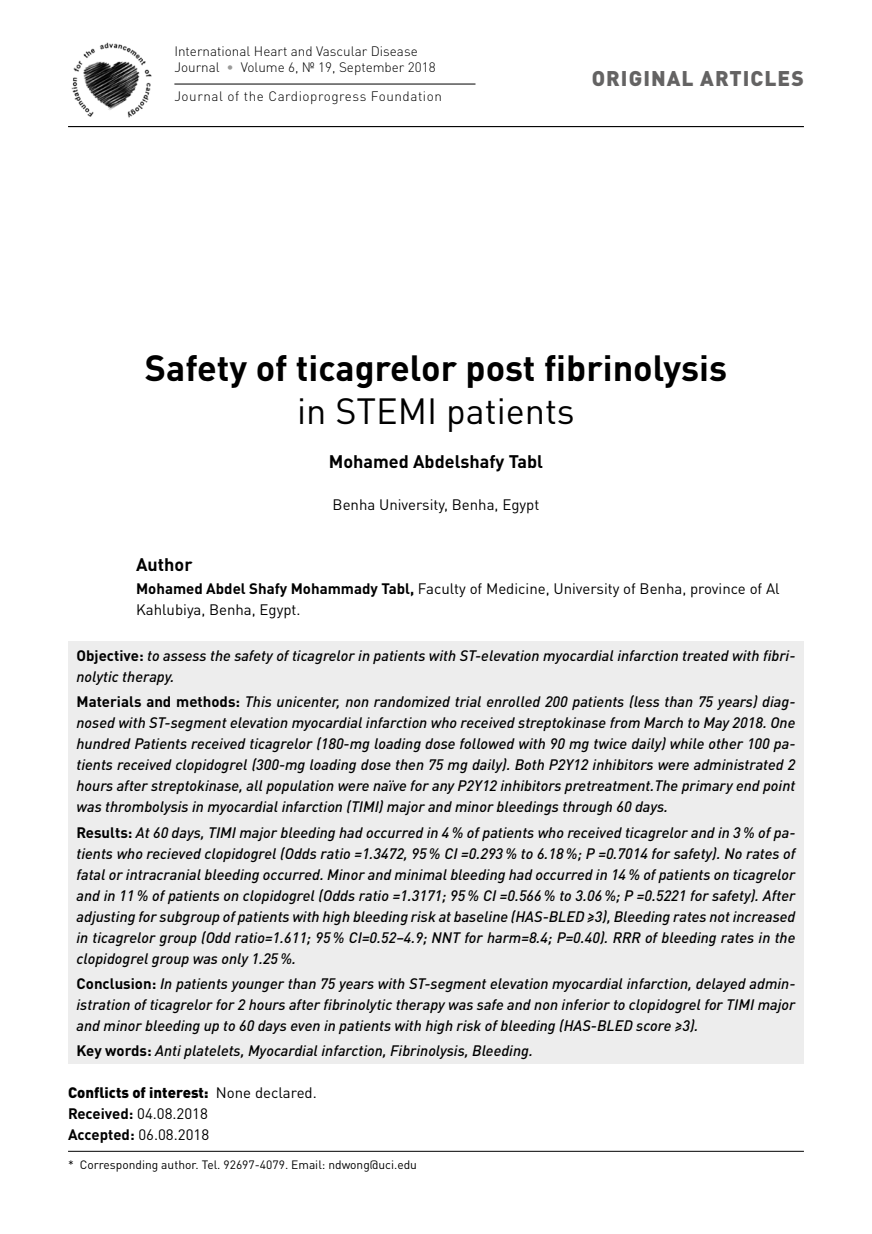
<style>
.page{position:relative;width:872px;height:1234px;background:#fff}
.page>*{position:absolute;margin:0;border:0;box-sizing:border-box;transform-origin:0 0}
.t1{font:700 36px "DIN Pro";color:#000}
.t2{font:36px "DIN Pro";color:#000}
.t3{font:900 21px "DIN Pro";letter-spacing:.05em;color:#646363}
.t4{font:700 18px "DIN Pro";color:#000}
.t5{font:italic 500 15px/21px "DIN Pro";color:#000;text-align:justify}
.t6{font:15px/21px "DIN Pro";color:#000}
.t7{font:300 13.5px/16.2px "DIN Pro";color:#000}
.t8{font:300 13.5px "DIN Pro";letter-spacing:.04em;color:#000}
.t9{font:12px "DIN Pro";color:#000}
.s1{color:#9b9b9a}
.s2{font-weight:700}
.s3{font-weight:700;font-style:normal}
.s4{font-weight:900}
</style>
<div class="page">
<hr style="left:68px;top:126px;width:736px;height:1px;background:#000">
<img style="left:71px;top:42px;width:81px;height:76px">
<hr style="left:174px;top:84px;width:301px;height:1px;background:#000">
<hr style="left:68px;top:1150px;width:736px;height:1px;background:#000">
<div style="left:68px;top:641px;width:736px;height:48px;background:#ededed"></div>
<div style="left:68px;top:687px;width:736px;height:133px;background:#ededed"></div>
<div style="left:68px;top:817px;width:736px;height:154px;background:#ededed"></div>
<div style="left:68px;top:968px;width:736px;height:70px;background:#ededed"></div>
<div style="left:68px;top:1036px;width:736px;height:27px;background:#ededed"></div>
<p class="t7" style="left:174px;top:42px;width:263px">International Heart and Vascular Disease<br>Journal <span class="s1">•</span> Volume 6, № 19, September 2018</p>
<p class="t8" style="left:174px;top:86px;width:269px">Journal of the Cardioprogress Foundation</p>
<h2 class="t3" style="left:591px;top:60px;width:214px">Original Articles</h2>
<h1 class="t1" style="left:145px;top:337px;width:583px">Safety of ticagrelor post fibrinolysis</h1>
<h1 class="t2" style="left:297px;top:382px;width:279px">in STEMI patients</h1>
<p class="t4" style="left:329px;top:446px;width:216px">Mohamed Abdelshafy Tabl</p>
<p class="t6" style="left:333px;top:492px;width:208px">Benha University, Benha, Egypt</p>
<p class="t4" style="left:136px;top:549px;width:58px">Author</p>
<p class="t6" style="left:136px;top:576px;width:645px"><span class="s2">Mohamed Abdel Shafy Mohammady Tabl,</span> Faculty of Medicine, University of Benha, province of Al<br>Kahlubiya, Benha, Egypt.</p>
<p class="t5" style="left:77px;top:643px;width:720px"><span class="s3">Objective:</span> to assess the safety of ticagrelor in patients with ST-elevation myocardial infarction treated with fibri&shy;nolytic therapy.</p>
<p class="t5" style="left:77px;top:689px;width:720px"><span class="s3">Materials and methods:</span> This unicenter, non randomized trial enrolled 200 patients (less than 75 years) diag&shy;nosed with ST-segment elevation myocardial infarction who received streptokinase from March to May 2018. One hundred Patients received ticagrelor (180-mg loading dose followed with 90 mg twice daily) while other 100 pa&shy;tients received clopidogrel (300-mg loading dose then 75 mg daily). Both P2Y12 inhibitors were administrated 2 hours after streptokinase, all population were naïve for any P2Y12 inhibitors pretreatment.The primary end point was thrombolysis in myocardial infarction (TIMI) major and minor bleedings through 60 days.</p>
<p class="t5" style="left:77px;top:820px;width:720px"><span class="s3">Results:</span> At 60 days, TIMI major bleeding had occurred in 4% of patients who received ticagrelor and in 3% of pa&shy;tients who recieved clopidogrel (Odds ratio =1.3472, 95% CI =0.293% to 6.18%; P =0.7014 for safety). No rates of fatal or intracranial bleeding occurred. Minor and minimal bleeding had occurred in 14% of patients on ticagrelor and in 11% of patients on clopidogrel (Odds ratio =1.3171; 95% CI =0.566% to 3.06%; P =0.5221 for safety). After adjusting for subgroup of patients with high bleeding risk at baseline (HAS-BLED ≥3), Bleeding rates not increased in ticagrelor group (Odd ratio=1.611; 95% CI=0.52–4.9; NNT for harm=8.4; P=0.40). RRR of bleeding rates in the clopidogrel group was only 1.25%.</p>
<p class="t5" style="left:77px;top:971px;width:720px"><span class="s3">Conclusion:</span> In patients younger than 75 years with ST-segment elevation myocardial infarction, delayed admin&shy;istration of ticagrelor for 2 hours after fibrinolytic therapy was safe and non inferior to clopidogrel for TIMI major and minor bleeding up to 60 days even in patients with high risk of bleeding (HAS-BLED score ≥3).</p>
<p class="t5" style="left:77px;top:1038px;width:458px"><span class="s3">Key words:</span> Anti platelets, Myocardial infarction, Fibrinolysis, Bleeding.</p>
<p class="t6" style="left:68px;top:1080px;width:250px"><span class="s4">Conflicts of interest:</span> None declared.<br><span class="s2">Received:</span> 04.08.2018<br><span class="s2">Accepted:</span> 06.08.2018</p>
<p class="t9" style="left:68px;top:1154px;width:350px">* Corresponding author. Tel. 92697-4079. Email: ndwong@uci.edu</p>
</div>
